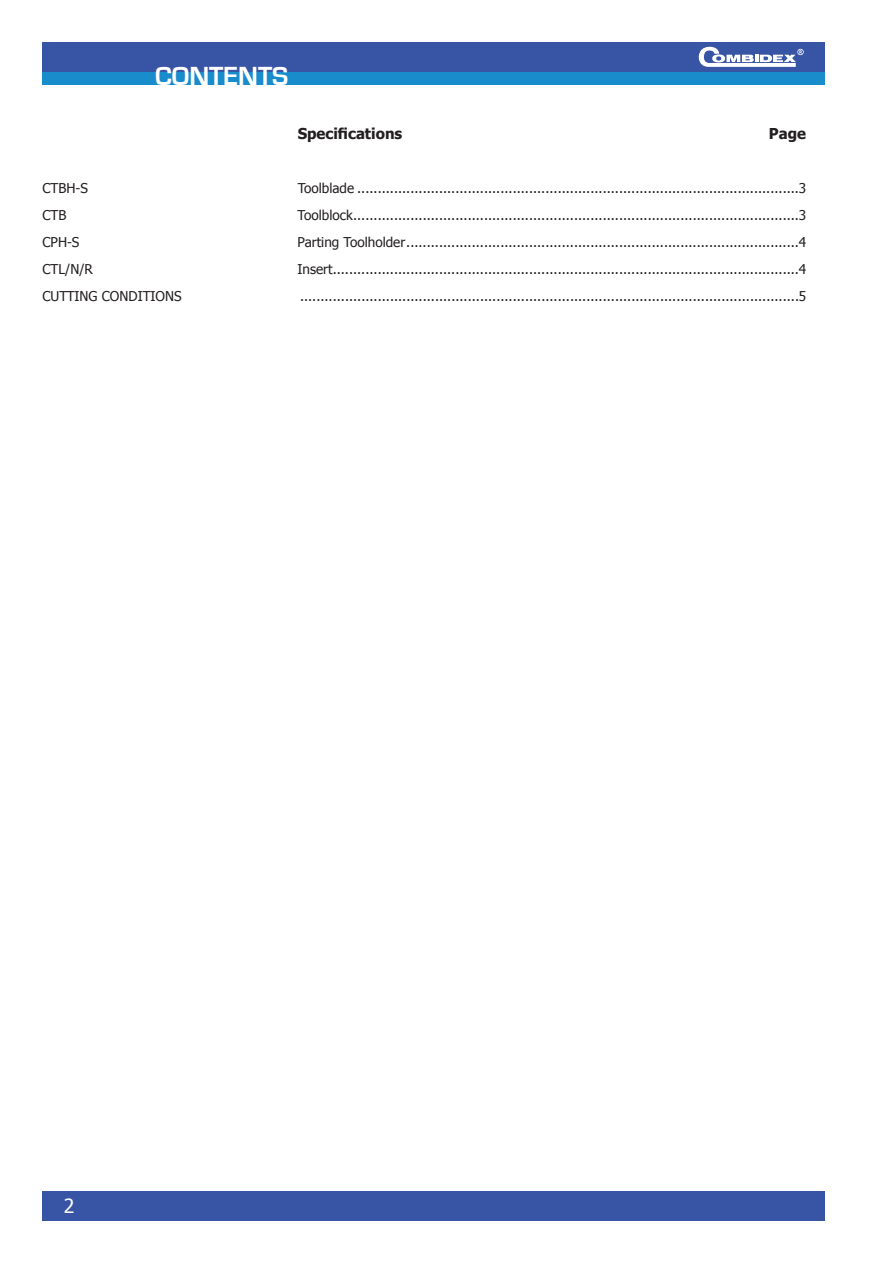
<style>
.page{position:relative;width:893px;height:1263px;background:#fff}
.page>*{position:absolute;margin:0;border:0;box-sizing:border-box;transform-origin:0 0}
.t1{font:700 27px "Eurostile";color:#fff}
.t2{font:19.5px "Tahoma";color:#fff}
.t3{font:700 15px "Tahoma";color:#231f20}
.t4{font:13.5px "Tahoma";color:#231f20}
</style>
<div class="page">
<div style="left:43px;top:43px;width:782px;height:29px;background:#3854a4"></div>
<div style="left:43px;top:72px;width:782px;height:13px;background:#198ccc"></div>
<svg style="left:698px;top:46px;width:106px;height:21px"></svg>
<div style="left:43px;top:1191px;width:782px;height:29px;background:#3854a4"></div>
<h1 class="t1" style="left:155px;top:61px;width:135px">CONTENTS</h1>
<p class="t3" style="left:298px;top:123px;width:106px">Specifications</p>
<p class="t3" style="left:769px;top:123px;width:39px">Page</p>
<p class="t4" style="left:43px;top:179px;width:47px">CTBH-S</p>
<p class="t4" style="left:298px;top:179px;width:510px">Toolblade ............................................................................................................3</p>
<p class="t4" style="left:43px;top:206px;width:25px">CTB</p>
<p class="t4" style="left:298px;top:206px;width:510px">Toolblock.............................................................................................................3</p>
<p class="t4" style="left:43px;top:233px;width:38px">CPH-S</p>
<p class="t4" style="left:298px;top:233px;width:510px">Parting Toolholder................................................................................................4</p>
<p class="t4" style="left:42px;top:260px;width:52px">CTL/N/R</p>
<p class="t4" style="left:298px;top:260px;width:510px">Insert..................................................................................................................4</p>
<p class="t4" style="left:42px;top:287px;width:141px">CUTTING CONDITIONS</p>
<p class="t4" style="left:300px;top:287px;width:508px">..........................................................................................................................5</p>
<h2 class="t2" style="left:64px;top:1193px;width:12px">2</h2>
</div>
